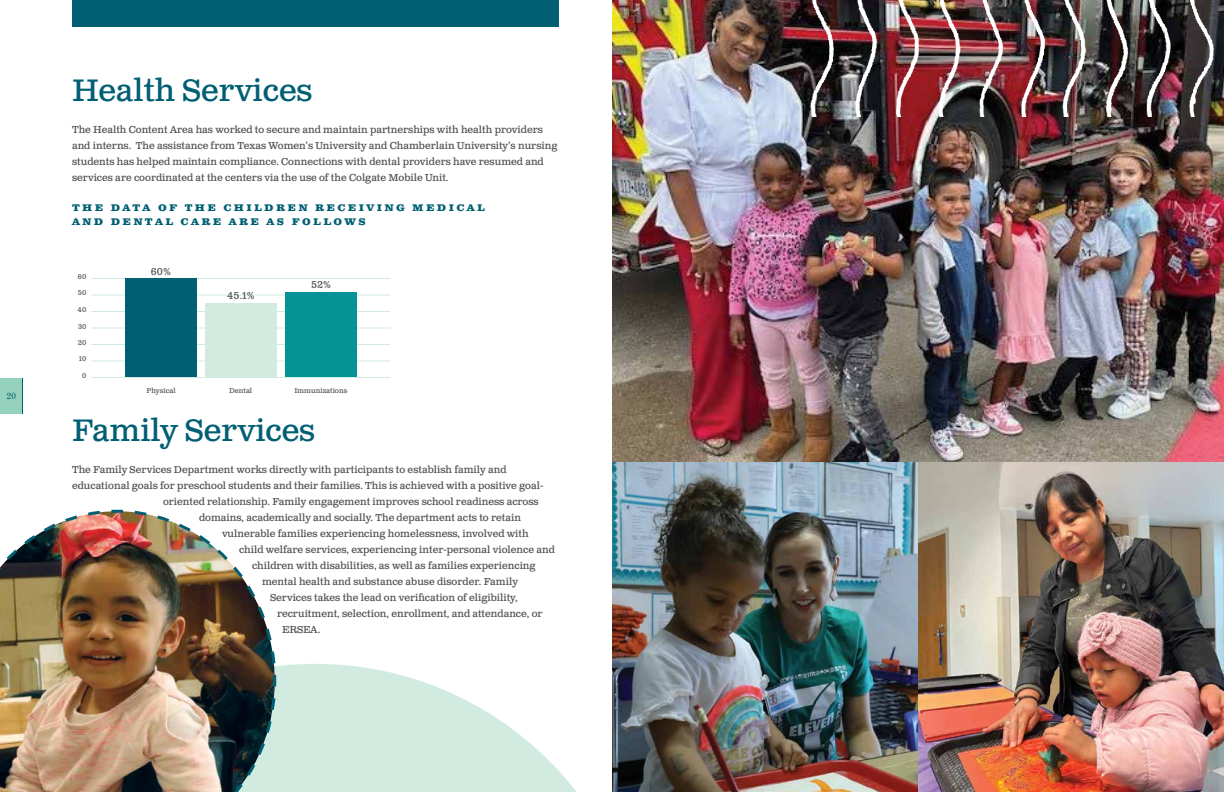
<style>
.page{position:relative;width:1224px;height:792px;background:#fff}
.page>*{position:absolute;margin:0;border:0;box-sizing:border-box;transform-origin:0 0}
.t1{font:31px "Clarendon Text Pro";color:#015f73}
.t2{font:700 12px/14.4px "Clarendon Text Pro";letter-spacing:.2em;color:#015f73}
.t3{font:10px/16px "Clarendon Text Pro";color:#4d4d4f}
.t4{font:9px "Century 725 BT";color:#015f73}
.t5{font:7px "Clarendon Text Pro";color:#4d4d4f}
</style>
<div class="page">
<svg style="left:278px;top:664px;width:299px;height:128px;fill:#d2ebe1"></svg>
<img style="left:612px;top:0;width:612px;height:792px">
<img style="left:0;top:509px;width:278px;height:283px">
<img style="left:808px;top:0;width:416px;height:117px">
<div style="left:72px;top:0;width:487px;height:27px;background:#015f73"></div>
<hr style="left:91px;top:360px;width:299px;height:2px;background:#d2ebe1">
<hr style="left:91px;top:344px;width:299px;height:1px;background:#d2ebe1">
<hr style="left:91px;top:328px;width:299px;height:1px;background:#d2ebe1">
<hr style="left:91px;top:311px;width:299px;height:1px;background:#d2ebe1">
<hr style="left:91px;top:294px;width:299px;height:2px;background:#d2ebe1">
<hr style="left:91px;top:278px;width:299px;height:1px;background:#d2ebe1">
<div style="left:285px;top:292px;width:72px;height:86px;background:#069396"></div>
<div style="left:205px;top:303px;width:72px;height:75px;background:#d2ebe1"></div>
<div style="left:125px;top:278px;width:72px;height:100px;background:#015f73"></div>
<hr style="left:91px;top:377px;width:299px;height:1px;background:#d2ebe1">
<div style="left:0;top:378px;width:22px;height:36px;background:#94d2bd"></div>
<hr style="left:22px;top:378px;width:1px;height:36px;background:#015f73">
<p class="t4" style="left:7px;top:391px;width:11px">20</p>
<h1 class="t1" style="left:72px;top:71px;width:242px">Health Services</h1>
<p class="t3" style="left:72px;top:122px;width:487px">The Health Content Area has worked to secure and maintain partnerships with health providers and interns. The assistance from Texas Women’s University and Chamberlain University’s nursing students has helped maintain compliance. Connections with dental providers have resumed and services are coordinated at the centers via the use of the Colgate Mobile Unit.</p>
<p class="t2" style="left:72px;top:200px;width:414px">the data of the children receiving medical and dental care are as follows</p>
<p class="t5" style="left:78px;top:272px;width:10px">60</p>
<p class="t5" style="left:78px;top:289px;width:10px">50</p>
<p class="t5" style="left:78px;top:305px;width:10px">40</p>
<p class="t5" style="left:78px;top:322px;width:10px">30</p>
<p class="t5" style="left:78px;top:338px;width:10px">20</p>
<p class="t5" style="left:79px;top:355px;width:9px">10</p>
<p class="t5" style="left:82px;top:371px;width:6px">0</p>
<p class="t3" style="left:151px;top:264px;width:21px">60%</p>
<p class="t3" style="left:227px;top:288px;width:29px">45.1%</p>
<p class="t3" style="left:311px;top:277px;width:22px">52%</p>
<p class="t5" style="left:147px;top:387px;width:31px">Physical</p>
<p class="t5" style="left:229px;top:387px;width:25px">Dental</p>
<p class="t5" style="left:295px;top:387px;width:54px">Immunizations</p>
<h1 class="t1" style="left:72px;top:411px;width:245px">Family Services</h1>
<p class="t3" style="left:72px;top:462px;width:436px">The Family Services Department works directly with participants to establish family and</p>
<p class="t3" style="left:72px;top:478px;width:473px">educational goals for preschool students and their families. This is achieved with a positive goal-</p>
<p class="t3" style="left:163px;top:494px;width:377px">oriented relationship. Family engagement improves school readiness across</p>
<p class="t3" style="left:199px;top:510px;width:324px">domains, academically and socially. The department acts to retain</p>
<p class="t3" style="left:222px;top:526px;width:308px">vulnerable families experiencing homelessness, involved with</p>
<p class="t3" style="left:239px;top:542px;width:317px">child welfare services, experiencing inter-personal violence and</p>
<p class="t3" style="left:252px;top:558px;width:285px">children with disabilities, as well as families experiencing</p>
<p class="t3" style="left:262px;top:574px;width:257px">mental health and substance abuse disorder. Family</p>
<p class="t3" style="left:270px;top:590px;width:249px">Services takes the lead on verification of eligibility,</p>
<p class="t3" style="left:277px;top:606px;width:267px">recruitment, selection, enrollment, and attendance, or</p>
<p class="t3" style="left:282px;top:622px;width:40px">ERSEA.</p>
</div>
